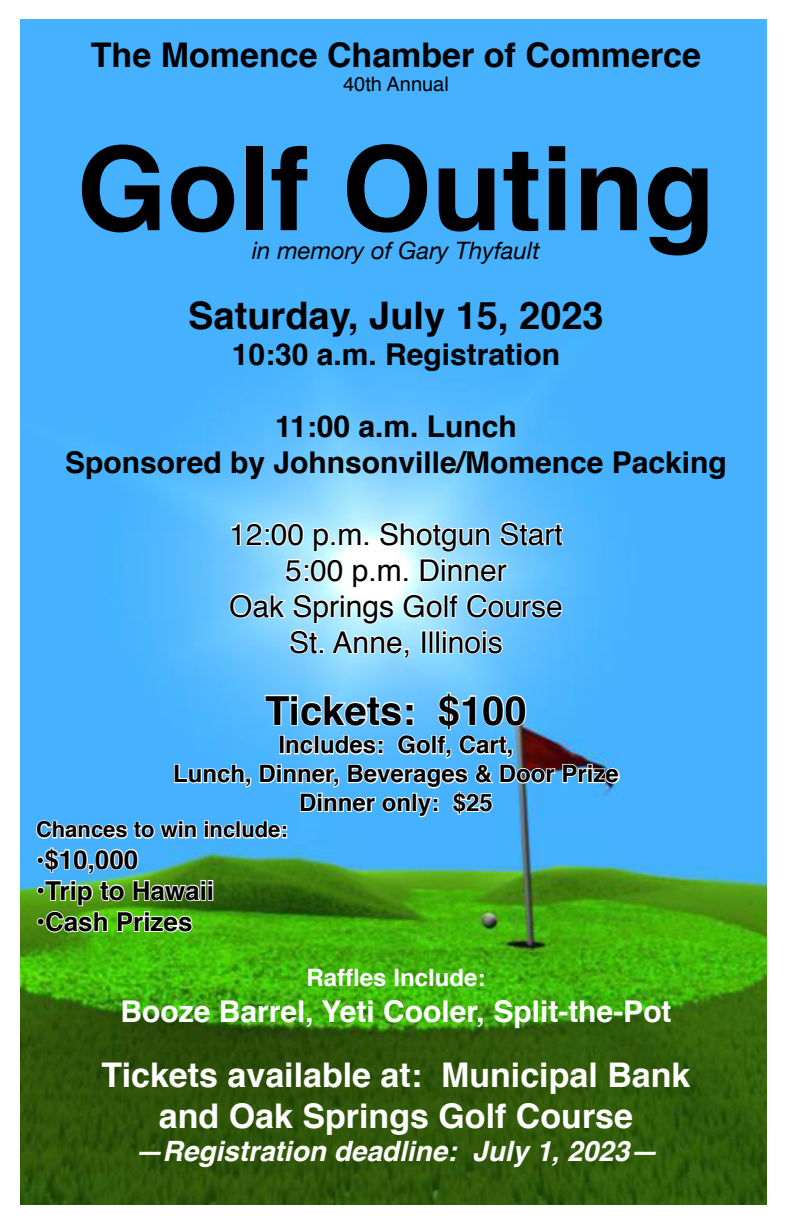
<style>
.page{position:relative;width:792px;height:1224px;background:#fff}
.page>*{position:absolute;margin:0;border:0;box-sizing:border-box;transform-origin:0 0}
.t1{font:700 116px "Helvetica";color:#000}
.t2{font:700 40px "Helvetica";color:#000}
.t3{font:700 38px "Helvetica";color:#000}
.t4{font:700 34px/40.8px "Helvetica";color:#fff;text-align:center}
.t5{font:700 34px "Helvetica";color:#000}
.t6{font:700 30px/36px "Helvetica";color:#000;text-align:center}
.t7{font:30px/36px "Helvetica";color:#000;text-align:center}
.t8{font:700 30px "Helvetica";color:#fff}
.t9{font:italic 700 28px "Helvetica";color:#fff}
.t10{font:700 26px "Helvetica";color:#000}
.t11{font:700 24px/28.8px "Helvetica";color:#000;text-align:center}
.t12{font:italic 24px "Helvetica Neue";color:#000}
.t13{font:700 24px "Helvetica";color:#fff}
.t14{font:700 22px "Helvetica";color:#000}
.t15{font:20px "Helvetica";color:#000}
.s1{font-size:24px}
</style>
<div class="page">
<img style="left:20px;top:19px;width:747px;height:1186px">
<svg style="left:228px;top:520px;width:336px;height:139px"></svg>
<img style="left:35px;top:692px;width:586px;height:242px">
<p class="t5" style="left:91px;top:28px;width:612px">The Momence Chamber of Commerce</p>
<p class="t15" style="left:343px;top:69px;width:107px">40th Annual</p>
<h1 class="t1" style="left:77px;top:96px;width:640px">Golf Outing</h1>
<p class="t12" style="left:252px;top:233px;width:289px">in memory of Gary Thyfault</p>
<p class="t3" style="left:188px;top:285px;width:417px">Saturday, July 15, 2023</p>
<p class="t6" style="left:232px;top:336px;width:330px">10:30 a.m. Registration</p>
<p class="t6" style="left:65px;top:408px;width:663px">11:00 a.m. Lunch<br>Sponsored by Johnsonville/Momence Packing</p>
<p class="t7" style="left:229px;top:517px;width:335px">12:00 p.m. Shotgun Start<br>5:00 p.m. Dinner<br>Oak Springs Golf Course<br>St. Anne, Illinois</p>
<h2 class="t2" style="left:265px;top:678px;width:263px">Tickets: $100</h2>
<p class="t11" style="left:173px;top:731px;width:447px">Includes: Golf, Cart,<br>Lunch, Dinner, Beverages &amp; Door Prize<br>Dinner only: $25</p>
<p class="t14" style="left:36px;top:812px;width:253px">Chances to win include:</p>
<p class="t10" style="left:36px;top:838px;width:104px"><span class="s1">•</span>$10,000</p>
<p class="t10" style="left:36px;top:870px;width:180px">•Trip to Hawaii</p>
<p class="t10" style="left:36px;top:901px;width:158px">•Cash Prizes</p>
<p class="t13" style="left:307px;top:958px;width:180px">Raffles Include:</p>
<p class="t8" style="left:120px;top:987px;width:553px">Booze Barrel, Yeti Cooler, Split-the-Pot</p>
<p class="t4" style="left:102px;top:1055px;width:590px">Tickets available at: Municipal Bank and Oak Springs Golf Course</p>
<p class="t9" style="left:135px;top:1129px;width:524px">—Registration deadline: July 1, 2023—</p>
</div>
